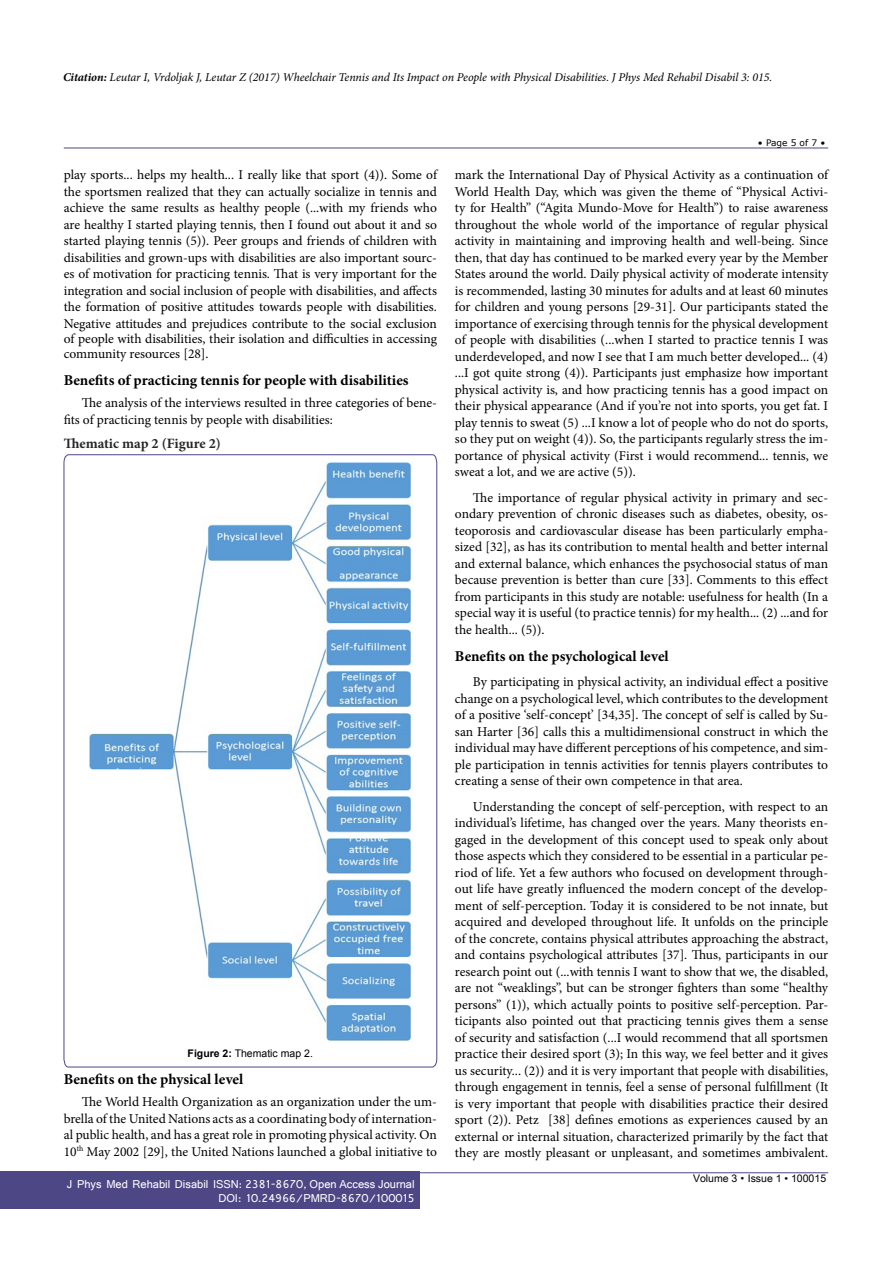
<style>
.page{position:relative;width:893px;height:1263px;background:#fff}
.page>*{position:absolute;margin:0;border:0;box-sizing:border-box;transform-origin:0 0}
.t1{font:700 15px "Minion Pro";color:#000}
.t2{font:700 14.25px "Minion Pro";letter-spacing:-.005em;color:#282627}
.t3{font:13.5px/16.5px "Minion Pro";color:#000;text-align:justify}
.t4{font:italic 12px "Minion Pro";letter-spacing:-.01em;color:#000}
.t5{font:12px/14.2px "Shruti";color:#fff;text-align:right}
.t6{font:10.5px "Arial Unicode MS";color:#000}
.t7{font:10.5px "Arial";color:#000}
.t8{font:9px "MS Reference Sans Serif";color:#000}
.s1{font-weight:700}
.s2{font-family:"Batang"}
</style>
<div class="page">
<hr style="left:64px;top:148px;width:764px;height:1px;background:#4d4785">
<hr style="left:64px;top:1172px;width:764px;height:1px;background:#4d4785">
<div style="left:0;top:1171px;width:419px;height:38px;background:#4d4785"></div>
<svg style="left:64px;top:454px;width:373px;height:613px"></svg>
<img style="left:88px;top:462px;width:324px;height:580px">
<p class="t4" style="left:63px;top:69px;width:711px"><span class="s1">Citation:</span> Leutar I, Vrdoljak J, Leutar Z (2017) Wheelchair Tennis and Its Impact on People with Physical Disabilities. J Phys Med Rehabil Disabil 3: 015.</p>
<p class="t3" style="left:64px;top:167px;width:375px">play sports... helps my health... I really like that sport (4)). Some of the sportsmen realized that they can actually socialize in tennis and achieve the same results as healthy people (...with my friends who are healthy I started playing tennis, then I found out about it and so started playing tennis (5)). Peer groups and friends of children with disabilities and grown-ups with disabilities are also important sourc&shy;es of motivation for practicing tennis. That is very important for the integration and social inclusion of people with disabilities, and affects the formation of positive attitudes towards people with disabilities.<br>Negative attitudes and prejudices contribute to the social exclusion</p>
<p class="t3" style="left:64px;top:331px;width:375px;line-height:15px">of people with disabilities, their isolation and difficulties in accessing community resources [28].</p>
<p class="t1" style="left:64px;top:369px;width:346px">Benefits of practicing tennis for people with disabilities</p>
<p class="t3" style="left:64px;top:395px;width:375px;text-indent:18px">The analysis of the interviews resulted in three categories of bene&shy;fits of practicing tennis by people with disabilities:</p>
<p class="t2" style="left:64px;top:433px;width:159px">Thematic map 2 (Figure 2)</p>
<p class="t7" style="left:188px;top:1046px;width:127px"><span class="s1">Figure 2:</span> Thematic map 2.</p>
<p class="t1" style="left:64px;top:1068px;width:181px">Benefits on the physical level</p>
<p class="t3" style="left:64px;top:1094px;width:375px;text-indent:18px">The World Health Organization as an organization under the um&shy;brella of the United Nations acts as a coordinating body of internation&shy;al public health, and has a great role in promoting physical activity. On 10<sup>th</sup> May 2002 [29], the United Nations launched a global initiative to</p>
<p class="t5" style="left:67px;top:1176px;width:349px">J Phys Med Rehabil Disabil ISSN: 2381-8670, Open Access Journal<br>DOI: 10.24966/PMRD-8670/100015</p>
<p class="t8" style="left:758px;top:137px;width:69px">• Page 5 of 7 •</p>
<p class="t3" style="left:455px;top:167px;width:375px">mark the International Day of Physical Activity as a continuation of World Health Day, which was given the theme of “Physical Activi&shy;ty for Health” (“Agita Mundo-Move for Health”) to raise awareness throughout the whole world of the importance of regular physical activity in maintaining and improving health and well-being. Since then, that day has continued to be marked every year by the Member States around the world. Daily physical activity of moderate intensity is recommended, lasting 30 minutes for adults and at least 60 minutes for children and young persons [29-31]. Our participants stated the importance of exercising through tennis for the physical development of people with disabilities (...when I started to practice tennis I was underdeveloped, and now I see that I am much better developed... (4) ...I got quite strong (4)). Participants just emphasize how important physical activity is, and how practicing tennis has a good impact on their physical appearance (And if you’re not into sports, you get fat. I play tennis to sweat (5) ...I know a lot of people who do not do sports, so they put on weight (4)). So, the participants regularly stress the im&shy;portance of physical activity (First i would recommend... tennis, we sweat a lot, and we are active (5)).</p>
<p class="t3" style="left:455px;top:489px;width:375px;text-indent:18px">The importance of regular physical activity in primary and sec&shy;ondary prevention of chronic diseases such as diabetes, obesity, os&shy;teoporosis and cardiovascular disease has been particularly empha&shy;sized [32], as has its contribution to mental health and better internal and external balance, which enhances the psychosocial status of man because prevention is better than cure [33]. Comments to this effect from participants in this study are notable: usefulness for health (In a special way it is useful (to practice tennis) for my health... (2) ...and for the health... (5)).</p>
<p class="t1" style="left:455px;top:645px;width:215px">Benefits on the psychological level</p>
<p class="t3" style="left:455px;top:674px;width:375px;text-indent:18px">By participating in physical activity, an individual effect a positive change on a psychological level, which contributes to the development of a positive ‘self-concept’ [34,35]. The concept of self is called by Su&shy;san Harter [36] calls this a multidimensional construct in which the individual may have different perceptions of his competence, and sim&shy;ple participation in tennis activities for tennis players contributes to creating a sense of their own competence in that area.</p>
<p class="t3" style="left:455px;top:798px;width:375px;text-indent:18px">Understanding the concept of self-perception, with respect to an individual’s lifetime, has changed over the years. Many theorists en&shy;gaged in the development of this concept used to speak only about those aspects which they considered to be essential in a particular pe&shy;riod of life. Yet a few authors who focused on development through&shy;out life have greatly influenced the modern concept of the develop&shy;ment of self-perception. Today it is considered to be not innate, but acquired and developed throughout life. It unfolds on the principle of the concrete, contains physical attributes approaching the abstract, and contains psychological attributes [37]. Thus, participants in our research point out (...with tennis I want to show that we, the disabled, are not “weaklings”, but can be stronger fighters than some “healthy persons” (1)), which actually points to positive self-perception. Par&shy;ticipants also pointed out that practicing tennis gives them a sense of security and satisfaction (...I would recommend that all sportsmen practice their desired sport (3); In this way, we feel better and it gives us security... (2)) and it is very important that people with disabilities, through engagement in tennis, feel a sense of personal fulfillment (It is very important that people with disabilities practice their desired sport (2)). Petz [38] defines emotions as experiences caused by an external or internal situation, characterized primarily by the fact that they are mostly pleasant or unpleasant, and sometimes ambivalent.</p>
<p class="t6" style="left:693px;top:1170px;width:135px">Volume 3 <span class="s2">•</span> Issue 1 • 100015</p>
</div>
